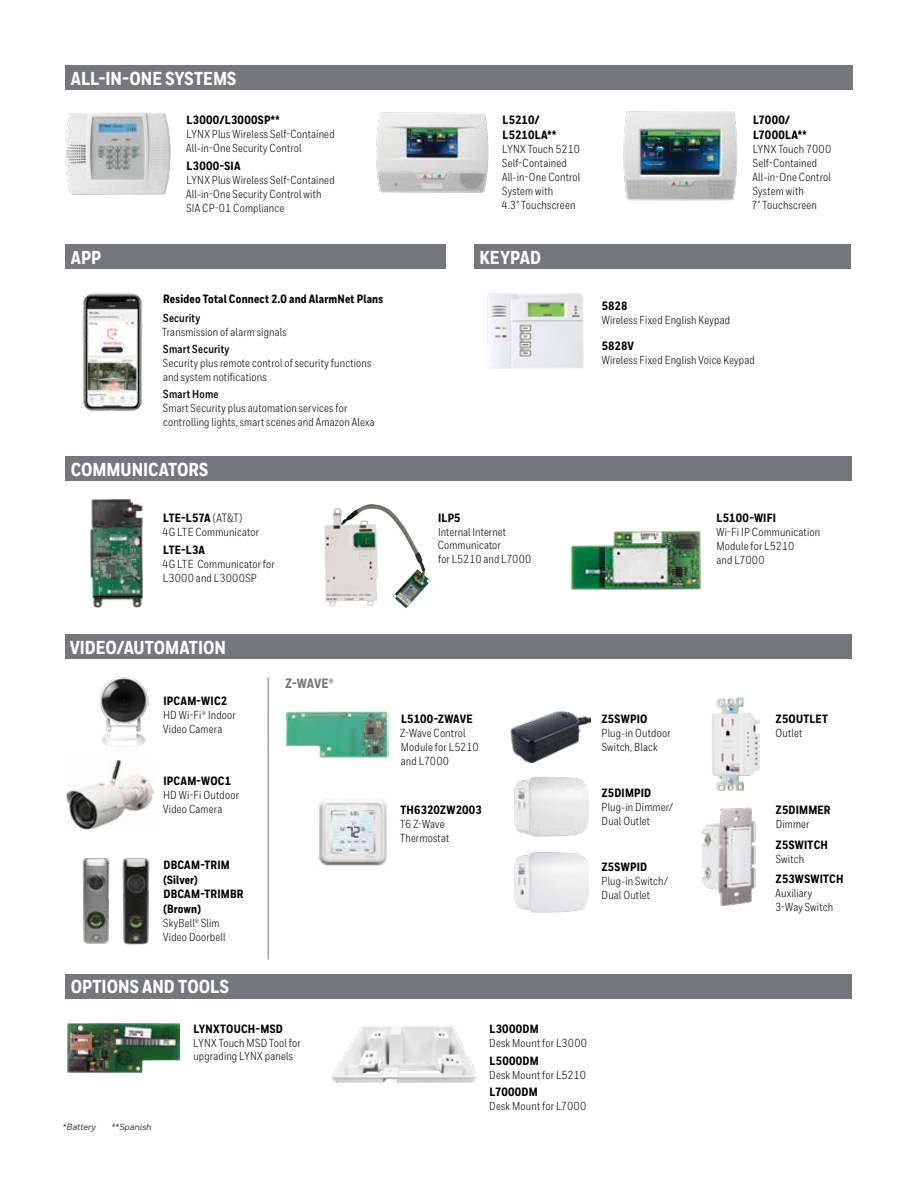
<style>
.page{position:relative;width:918px;height:1188px;background:#fff}
.page>*{position:absolute;margin:0;border:0;box-sizing:border-box;transform-origin:0 0}
.t1{font:800 18.75px "Honeywell Cond";color:#fff}
.t2{font:800 13.5px "Honeywell Cond";color:#76777a}
.t3{font:800 12px/14.4px "Honeywell Cond";letter-spacing:.02em;color:#000}
.t4{font:11.7px/14px "Honeywell Cond";letter-spacing:.015em;color:#000}
.t5{font:700 11.7px "Honeywell Cond";letter-spacing:.02em;color:#000}
.t6{font:italic 500 9px "Honeywell Sans";letter-spacing:-.025em;color:#3a3b3a}
.s1{font-weight:400}
</style>
<div class="page">
<img style="left:65px;top:112px;width:106px;height:83px">
<img style="left:623px;top:111px;width:115px;height:90px">
<img style="left:376px;top:112px;width:113px;height:81px">
<div style="left:65px;top:456px;width:787px;height:25px;background:#76777a"></div>
<img style="left:90px;top:499px;width:53px;height:109px">
<img style="left:324px;top:504px;width:107px;height:105px">
<img style="left:570px;top:531px;width:131px;height:59px">
<div style="left:65px;top:634px;width:787px;height:25px;background:#76777a"></div>
<img style="left:514px;top:777px;width:75px;height:60px">
<img style="left:514px;top:852px;width:75px;height:60px">
<img style="left:286px;top:711px;width:102px;height:47px">
<img style="left:318px;top:799px;width:69px;height:68px">
<img style="left:66px;top:760px;width:87px;height:70px">
<img style="left:100px;top:677px;width:49px;height:70px">
<img style="left:122px;top:858px;width:28px;height:87px">
<img style="left:82px;top:858px;width:28px;height:86px">
<img style="left:701px;top:807px;width:55px;height:99px">
<img style="left:712px;top:697px;width:48px;height:94px">
<img style="left:511px;top:711px;width:79px;height:51px">
<hr style="left:268px;top:678px;width:1px;height:281px;background:#76777a">
<div style="left:65px;top:65px;width:788px;height:25px;background:#76777a"></div>
<div style="left:65px;top:245px;width:381px;height:24px;background:#76777a"></div>
<div style="left:65px;top:974px;width:787px;height:24px;background:#76777a"></div>
<div style="left:474px;top:245px;width:376px;height:24px;background:#76777a"></div>
<img style="left:487px;top:293px;width:97px;height:76px">
<img style="left:82px;top:293px;width:61px;height:118px">
<img style="left:67px;top:1023px;width:113px;height:50px">
<img style="left:331px;top:1026px;width:145px;height:57px">
<h1 class="t1" style="left:71px;top:67px;width:167px">ALL-IN-ONE SYSTEMS</h1>
<h1 class="t1" style="left:71px;top:246px;width:32px">APP</h1>
<p class="t3" style="left:187px;top:113px;width:95px">L3000/L3000SP**</p>
<p class="t4" style="left:186px;top:127px;width:150px">LYNX Plus Wireless Self-Contained<br>All-in-One Security Control</p>
<p class="t3" style="left:187px;top:159px;width:56px">L3000-SIA</p>
<p class="t4" style="left:186px;top:173px;width:150px">LYNX Plus Wireless Self-Contained<br>All-in-One Security Control with<br>SIA CP-01 Compliance</p>
<p class="t3" style="left:163px;top:292px;width:221px">Resideo Total Connect 2.0 and AlarmNet Plans</p>
<p class="t5" style="left:163px;top:311px;width:39px">Security</p>
<p class="t4" style="left:162px;top:325px;width:126px">Transmission of alarm signals</p>
<p class="t5" style="left:163px;top:342px;width:68px">Smart Security</p>
<p class="t4" style="left:163px;top:356px;width:210px">Security plus remote control of security functions and system notifications</p>
<p class="t5" style="left:163px;top:387px;width:57px">Smart Home</p>
<p class="t4" style="left:163px;top:401px;width:213px">Smart Security plus automation services for controlling lights, smart scenes and Amazon Alexa</p>
<h1 class="t1" style="left:71px;top:458px;width:139px">COMMUNICATORS</h1>
<p class="t3" style="left:163px;top:512px;width:81px">LTE-L57A <span class="s1">(AT&amp;T)</span></p>
<p class="t4" style="left:162px;top:525px;width:98px">4G LTE Communicator</p>
<p class="t3" style="left:163px;top:543px;width:43px">LTE-L3A</p>
<p class="t4" style="left:162px;top:557px;width:114px">4G LTE Communicator for<br>L3000 and L3000SP</p>
<p class="t3" style="left:502px;top:113px;width:55px">L5210/<br>L5210LA**</p>
<p class="t4" style="left:502px;top:142px;width:80px">LYNX Touch 5210<br>Self-Contained<br>All-in-One Control<br>System with<br>4.3" Touchscreen</p>
<h1 class="t1" style="left:479px;top:246px;width:63px">KEYPAD</h1>
<p class="t3" style="left:753px;top:113px;width:55px">L7000/<br>L7000LA**</p>
<p class="t4" style="left:751px;top:142px;width:81px">LYNX Touch 7000<br>Self-Contained<br>All-in-One Control<br>System with<br>7" Touchscreen</p>
<p class="t3" style="left:602px;top:299px;width:27px">5828</p>
<p class="t4" style="left:602px;top:313px;width:130px">Wireless Fixed English Keypad</p>
<p class="t3" style="left:602px;top:339px;width:34px">5828V</p>
<p class="t4" style="left:602px;top:353px;width:155px">Wireless Fixed English Voice Keypad</p>
<p class="t3" style="left:438px;top:512px;width:24px">ILP5</p>
<p class="t4" style="left:438px;top:525px;width:95px;line-height:13.5px">Internal Internet<br>Communicator<br>for L5210 and L7000</p>
<p class="t3" style="left:717px;top:512px;width:61px">L5100-WIFI</p>
<p class="t4" style="left:716px;top:525px;width:105px">Wi-Fi IP Communication<br>Module for L5210<br>and L7000</p>
<h1 class="t1" style="left:70px;top:636px;width:158px">VIDEO/AUTOMATION</h1>
<p class="t3" style="left:163px;top:694px;width:65px">IPCAM-WIC2</p>
<p class="t4" style="left:163px;top:708px;width:74px">HD Wi-Fi® Indoor<br>Video Camera</p>
<p class="t3" style="left:163px;top:774px;width:69px">IPCAM-WOC1</p>
<p class="t4" style="left:163px;top:788px;width:77px">HD Wi-Fi Outdoor<br>Video Camera</p>
<p class="t3" style="left:163px;top:858px;width:82px">DBCAM-TRIM (Silver)<br>DBCAM-TRIMBR (Brown)</p>
<p class="t4" style="left:163px;top:916px;width:64px">SkyBell® Slim<br>Video Doorbell</p>
<h1 class="t1" style="left:71px;top:975px;width:160px">OPTIONS AND TOOLS</h1>
<p class="t2" style="left:286px;top:675px;width:50px">Z-WAVE®</p>
<p class="t6" style="left:63px;top:1121px;width:35px">*Battery</p>
<p class="t6" style="left:112px;top:1121px;width:41px">**Spanish</p>
<p class="t3" style="left:193px;top:1023px;width:91px">LYNXTOUCH-MSD</p>
<p class="t4" style="left:193px;top:1036px;width:109px;line-height:13.5px">LYNX Touch MSD Tool for upgrading LYNX panels</p>
<p class="t3" style="left:401px;top:712px;width:73px">L5100-ZWAVE</p>
<p class="t4" style="left:400px;top:726px;width:80px">Z-Wave Control<br>Module for L5210 and L7000</p>
<p class="t3" style="left:401px;top:803px;width:83px">TH6320ZW2003</p>
<p class="t4" style="left:400px;top:817px;width:51px">T6 Z-Wave<br>Thermostat</p>
<p class="t3" style="left:602px;top:712px;width:47px">Z5SWPIO</p>
<p class="t4" style="left:602px;top:726px;width:70px">Plug-in Outdoor<br>Switch, Black</p>
<p class="t3" style="left:602px;top:786px;width:51px">Z5DIMPID</p>
<p class="t4" style="left:602px;top:800px;width:73px">Plug-in Dimmer/<br>Dual Outlet</p>
<p class="t3" style="left:602px;top:860px;width:47px">Z5SWPID</p>
<p class="t4" style="left:602px;top:874px;width:68px">Plug-in Switch/<br>Dual Outlet</p>
<p class="t3" style="left:490px;top:1023px;width:51px">L3000DM</p>
<p class="t4" style="left:489px;top:1036px;width:99px">Desk Mount for L3000</p>
<p class="t3" style="left:490px;top:1054px;width:51px">L5000DM</p>
<p class="t4" style="left:489px;top:1068px;width:98px">Desk Mount for L5210</p>
<p class="t3" style="left:490px;top:1085px;width:50px">L7000DM</p>
<p class="t4" style="left:489px;top:1099px;width:99px">Desk Mount for L7000</p>
<p class="t3" style="left:776px;top:712px;width:54px">Z5OUTLET</p>
<p class="t4" style="left:776px;top:726px;width:28px">Outlet</p>
<p class="t3" style="left:776px;top:803px;width:56px">Z5DIMMER</p>
<p class="t4" style="left:776px;top:817px;width:35px">Dimmer</p>
<p class="t3" style="left:776px;top:838px;width:53px">Z5SWITCH</p>
<p class="t4" style="left:776px;top:852px;width:30px">Switch</p>
<p class="t3" style="left:776px;top:872px;width:69px">Z53WSWITCH</p>
<p class="t4" style="left:775px;top:886px;width:60px">Auxiliary<br>3-Way Switch</p>
</div>
